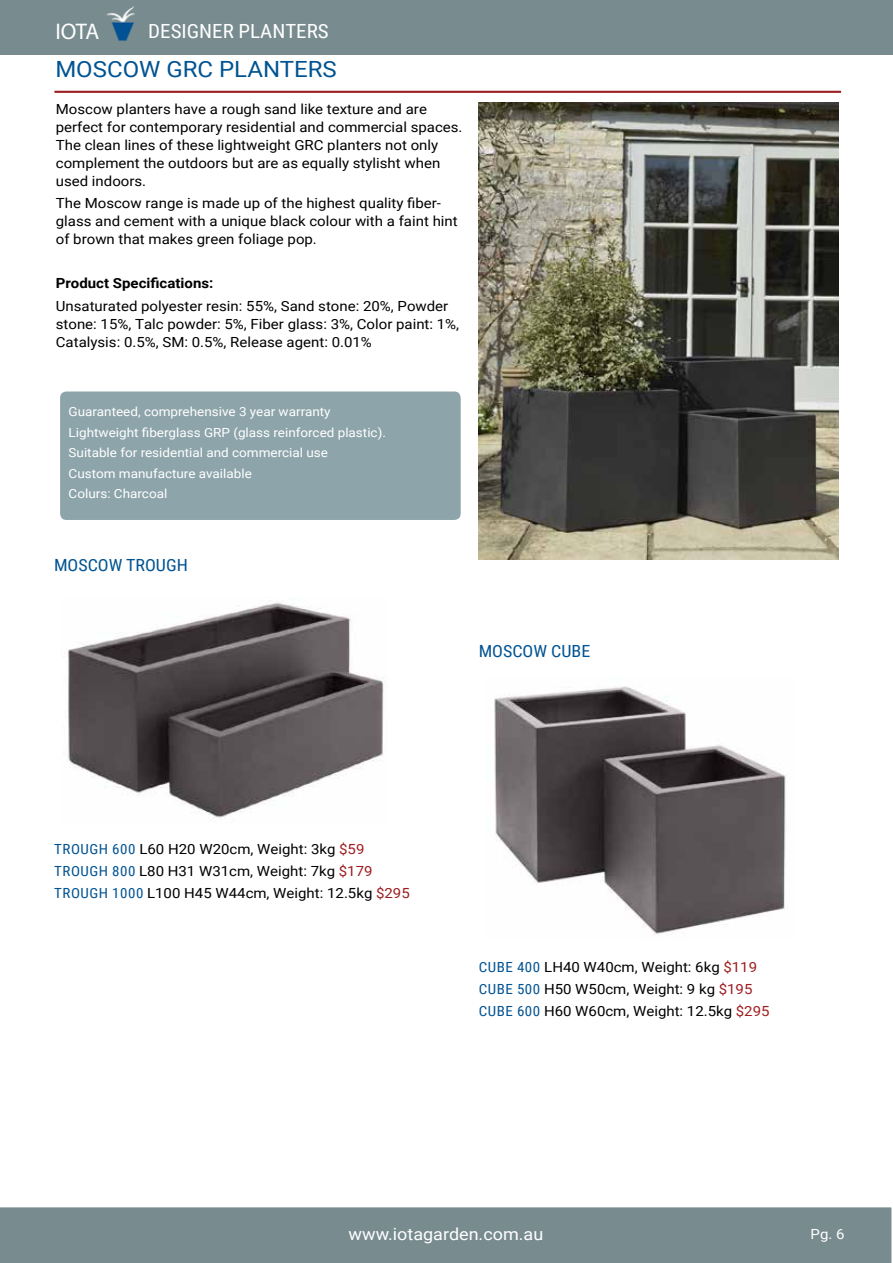
<style>
.page{position:relative;width:893px;height:1263px;background:#fff}
.page>*{position:absolute;margin:0;border:0;box-sizing:border-box;transform-origin:0 0}
.t1{font:22.65px "Myriad Pro";color:#fff}
.t2{font:22.35px "Roboto";color:#005392;scale:1.08 1}
.t3{font:19.5px "Roboto Condensed";color:#fff;scale:1.08 1}
.t4{font:16.8px "Roboto Condensed";color:#005392;scale:1.08 1}
.t5{font:16.8px "Roboto";color:#fff;scale:1.08 1}
.t6{font:13.95px/18px "Roboto";color:#000;scale:1.08 1}
.t7{font:700 13.95px "Roboto";color:#000;scale:1.08 1}
.t8{font:13.95px "Roboto";color:#fff;scale:1.08 1}
.t9{font:12.6px/20.4px "Roboto";color:#fff;scale:1.08 1}
.s1{font-family:"Roboto Condensed";color:#005392}
.s2{color:#9e1d20}
</style>
<div class="page">
<div style="left:0;top:0;width:893px;height:54px;background:#788b8f"></div>
<img style="left:106px;top:6px;width:29px;height:35px">
<div style="left:0;top:1207px;width:892px;height:56px;background:#788b8f"></div>
<div style="left:58px;top:389px;width:405px;height:133px;background:#8da4aa;border-radius:9px"></div>
<div style="left:56px;top:387px;width:409px;height:137px;border:4px solid #fff;border-radius:9px"></div>
<hr style="left:54px;top:91px;width:787px;height:2px;background:#9e1d20">
<img style="left:67px;top:600px;width:319px;height:219px">
<img style="left:494px;top:686px;width:292px;height:250px">
<img style="left:479px;top:102px;width:360px;height:457px">
<h1 class="t1" style="left:56px;top:18px;width:45px">IOTA</h1>
<h3 class="t3" style="left:148px;top:18px;width:169px">DESIGNER PLANTERS</h3>
<h2 class="t2" style="left:55px;top:54px;width:262px">MOSCOW GRC PLANTERS</h2>
<p class="t6" style="left:56px;top:99px;width:378px">Moscow planters have a rough sand like texture and are perfect for contemporary residential and commercial spaces.<br>The clean lines of these lightweight GRC planters not only complement the outdoors but are as equally stylisht when used indoors.</p>
<p class="t6" style="left:56px;top:193px;width:374px">The Moscow range is made up of the highest quality fiber&shy;glass and cement with a unique black colour with a faint hint of brown that makes green foliage pop.</p>
<p class="t7" style="left:56px;top:274px;width:147px">Product Specifications:</p>
<p class="t6" style="left:56px;top:296px;width:375px">Unsaturated polyester resin: 55%, Sand stone: 20%, Powder stone: 15%, Talc powder: 5%, Fiber glass: 3%, Color paint: 1%,<br>Catalysis: 0.5%, SM: 0.5%, Release agent: 0.01%</p>
<p class="t9" style="left:69px;top:401px;width:295px">Guaranteed, comprehensive 3 year warranty Lightweight fiberglass GRP (glass reinforced plastic).<br>Suitable for residential and commercial use<br>Custom manufacture available<br>Colurs: Charcoal</p>
<p class="t4" style="left:54px;top:553px;width:125px">MOSCOW TROUGH</p>
<p class="t4" style="left:479px;top:639px;width:105px">MOSCOW CUBE</p>
<p class="t6" style="left:54px;top:837px;width:331px;line-height:22.2px"><span class="s1">TROUGH 600</span> L60 H20 W20cm, Weight: 3kg <span class="s2">$59<br></span><span class="s1">TROUGH 800</span> L80 H31 W31cm, Weight: 7kg <span class="s2">$179<br></span><span class="s1">TROUGH 1000</span> L100 H45 W44cm, Weight: 12.5kg <span class="s2">$295</span></p>
<p class="t6" style="left:479px;top:955px;width:271px;line-height:22.2px"><span class="s1">CUBE 400</span> LH40 W40cm, Weight: 6kg <span class="s2">$119<br></span><span class="s1">CUBE 500</span> H50 W50cm, Weight: 9 kg <span class="s2">$195<br></span><span class="s1">CUBE 600</span> H60 W60cm, Weight: 12.5kg <span class="s2">$295</span></p>
<p class="t5" style="left:349px;top:1222px;width:182px">www.iotagarden.com.au</p>
<p class="t8" style="left:811px;top:1224px;width:33px">Pg. 6</p>
</div>
